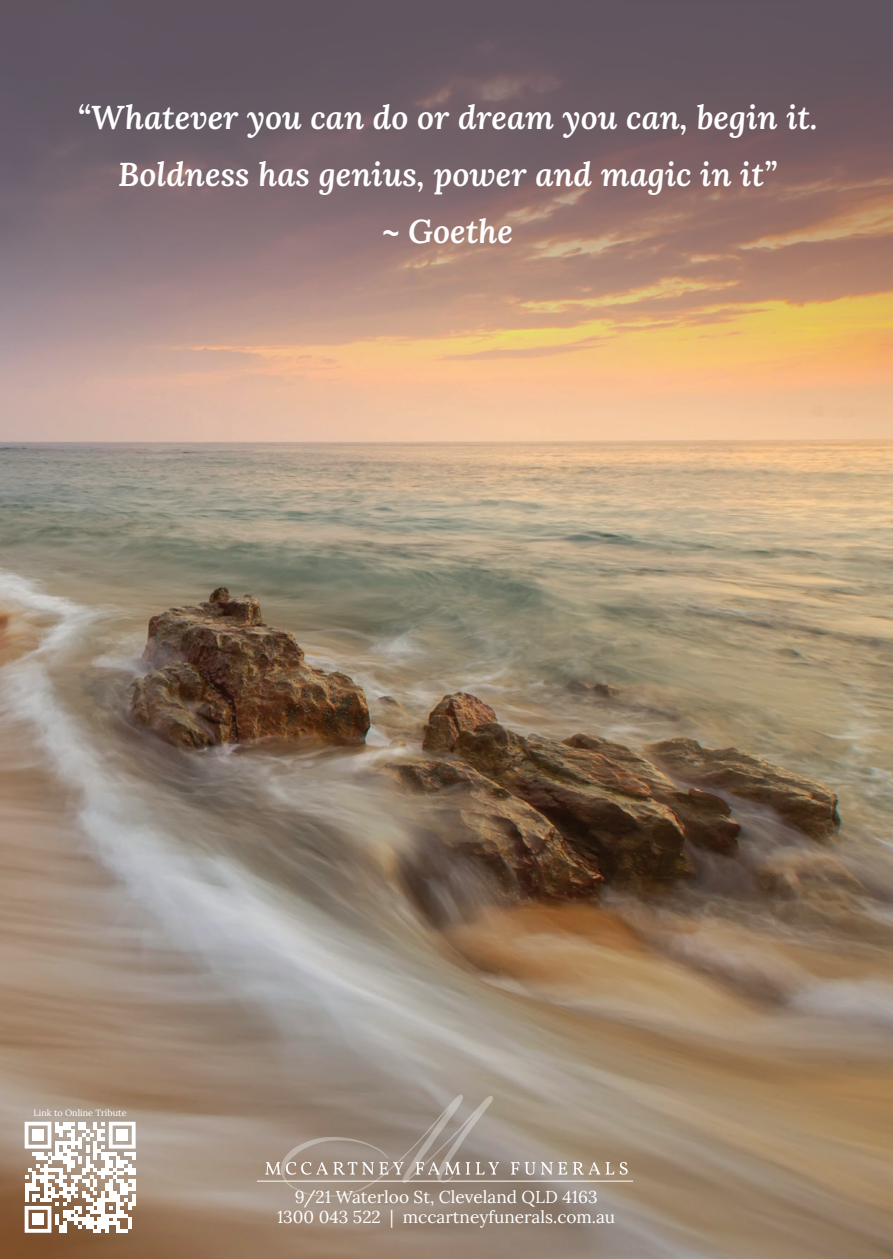
<style>
.page{position:relative;width:893px;height:1259px;background:#fff}
.page>*{position:absolute;margin:0;border:0;box-sizing:border-box;transform-origin:0 0}
.t1{font:italic 600 33px/57px "Lora";color:#fff;text-align:center}
.t2{font:17.1px/20.7px "Lora";color:#fff;text-align:center}
.t3{font:9px "Lora";color:#fff}
</style>
<div class="page">
<img style="left:0;top:373px;width:893px;height:886px">
<hr style="left:257px;top:1180px;width:376px;height:1px;background:#fff">
<svg style="left:511px;top:1162px;width:8px;height:12px"></svg>
<svg style="left:525px;top:1162px;width:10px;height:12px"></svg>
<svg style="left:541px;top:1162px;width:26px;height:12px"></svg>
<svg style="left:573px;top:1162px;width:27px;height:12px"></svg>
<svg style="left:606px;top:1162px;width:8px;height:12px"></svg>
<svg style="left:620px;top:1162px;width:8px;height:12px"></svg>
<svg style="left:265px;top:1094px;width:234px;height:102px;background:#9e8f84"></svg>
<svg style="left:0;top:0;width:893px;height:373px;background:#8f766f"></svg>
<svg style="left:25px;top:1121px;width:111px;height:111px"></svg>
<div style="left:32px;top:1129px;width:12px;height:12px;background:#fff"></div>
<div style="left:116px;top:1129px;width:12px;height:12px;background:#fff"></div>
<div style="left:32px;top:1213px;width:12px;height:12px;background:#fff"></div>
<p class="t1" style="left:77px;top:87px;width:742px">“Whatever you can do or dream you can, begin it.<br>Boldness has genius, power and magic in it”<br>~ Goethe</p>
<p class="t3" style="left:34px;top:1106px;width:94px">Link to Online Tribute</p>
<p class="t2" style="left:277px;top:1185px;width:340px">9/21 Waterloo St, Cleveland QLD 4163<br>1300 043 522 | mccartneyfunerals.com.au</p>
</div>
